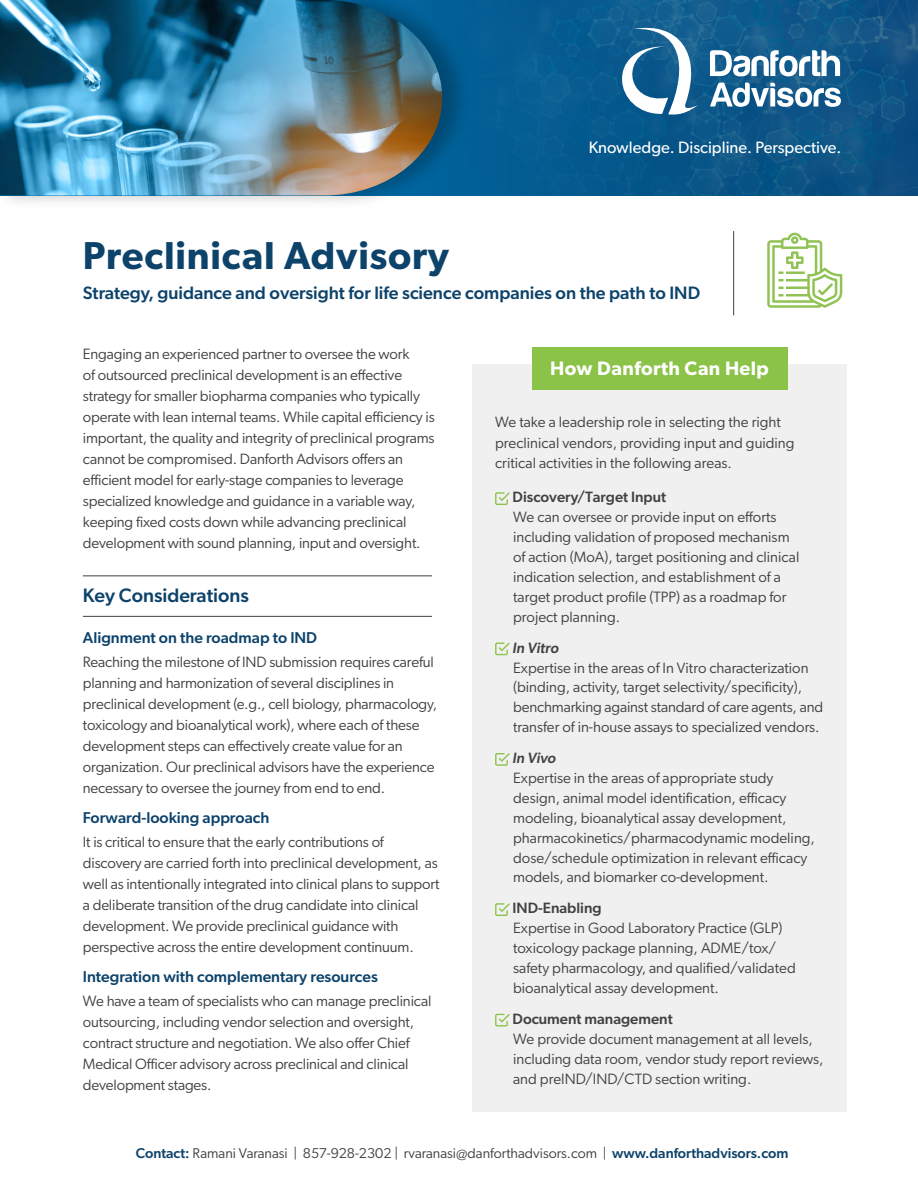
<style>
.page{position:relative;width:918px;height:1188px;background:#fff}
.page>*{position:absolute;margin:0;border:0;box-sizing:border-box;transform-origin:0 0}
.t1{font:600 39px "Gibson";letter-spacing:.02em;color:#0d436b}
.Paragraph_Heading{font:600 19.5px "Gibson";letter-spacing:.02em;color:#fff}
.Bullets{font:500 19.5px "Gibson";color:#0d436b}
.t2{font:500 18px "Gibson";color:#0d436b}
.t3{font:16.5px "Gibson";color:#fff}
.Bullets-2{font:500 15.75px "Gibson";color:#0d436b}
.Bullets-3{font:15px/21px "Gibson";letter-spacing:-.01em;color:#414142}
.Bullets-4{font:14.25px "Gibson";color:#414142}
.s1{font-weight:500}
.s2{font-weight:500;font-style:italic}
.s3{font-weight:500;color:#0d436b}
</style>
<div class="page">
<img style="left:472px;top:0;width:446px;height:195px">
<svg style="left:613px;top:21px;width:90px;height:95px"></svg>
<svg style="left:710px;top:50px;width:130px;height:27px"></svg>
<svg style="left:710px;top:83px;width:131px;height:24px"></svg>
<div style="left:472px;top:364px;width:375px;height:748px;background:#f1f0f0"></div>
<hr style="left:733px;top:231px;width:1px;height:84px;background:#414142">
<hr style="left:83px;top:576px;width:349px;height:1px;background:#414142">
<hr style="left:83px;top:616px;width:349px;height:1px;background:#414142">
<div style="left:532px;top:347px;width:256px;height:43px;background:#8bc248"></div>
<svg style="left:495px;top:492px;width:15px;height:13px"></svg>
<svg style="left:495px;top:643px;width:15px;height:12px"></svg>
<svg style="left:495px;top:753px;width:15px;height:13px"></svg>
<svg style="left:495px;top:903px;width:15px;height:13px"></svg>
<svg style="left:495px;top:1014px;width:15px;height:12px"></svg>
<div style="left:0;top:0;width:472px;height:211px;background:#000;opacity:.25"></div>
<img style="left:0;top:0;width:442px;height:195px">
<svg style="left:767px;top:232px;width:75px;height:76px"></svg>
<p class="t3" style="left:589px;top:137px;width:254px">Knowledge. Discipline. Perspective.</p>
<p class="t1" style="left:83px;top:232px;width:368px">Preclinical Advisory</p>
<p class="t2" style="left:83px;top:282px;width:619px">Strategy, guidance and oversight for life science companies on the path to IND</p>
<p class="Bullets-3" style="left:83px;top:343px;width:353px">Engaging an experienced partner to oversee the work<br>of outsourced preclinical development is an effective strategy for smaller biopharma companies who typically operate with lean internal teams. While capital efficiency is important, the quality and integrity of preclinical programs cannot be compromised. Danforth Advisors offers an efficient model for early-stage companies to leverage specialized knowledge and guidance in a variable way, keeping fixed costs down while advancing preclinical development with sound planning, input and oversight.</p>
<p class="Bullets" style="left:83px;top:584px;width:168px">Key Considerations</p>
<p class="Bullets-2" style="left:83px;top:628px;width:236px">Alignment on the roadmap to IND</p>
<p class="Bullets-3" style="left:83px;top:652px;width:356px">Reaching the milestone of IND submission requires careful planning and harmonization of several disciplines in preclinical development (e.g., cell biology, pharmacology, toxicology and bioanalytical work), where each of these development steps can effectively create value for an organization. Our preclinical advisors have the experience necessary to oversee the journey from end to end.</p>
<p class="Bullets-2" style="left:83px;top:808px;width:188px">Forward-looking approach</p>
<p class="Bullets-3" style="left:83px;top:831px;width:358px">It is critical to ensure that the early contributions of discovery are carried forth into preclinical development, as well as intentionally integrated into clinical plans to support a deliberate transition of the drug candidate into clinical development. We provide preclinical guidance with perspective across the entire development continuum.</p>
<p class="Bullets-2" style="left:83px;top:967px;width:296px">Integration with complementary resources</p>
<p class="Bullets-3" style="left:83px;top:990px;width:350px">We have a team of specialists who can manage preclinical outsourcing, including vendor selection and oversight, contract structure and negotiation. We also offer Chief Medical Officer advisory across preclinical and clinical development stages.</p>
<p class="Paragraph_Heading" style="left:550px;top:357px;width:220px">How Danforth Can Help</p>
<p class="Bullets-3" style="left:495px;top:412px;width:301px;line-height:20.2px">We take a leadership role in selecting the right preclinical vendors, providing input and guiding critical activities in the following areas.</p>
<p class="Bullets-3" style="left:513px;top:487px;width:288px;line-height:19.8px"><span class="s1">Discovery/Target Input<br></span>We can oversee or provide input on efforts including validation of proposed mechanism of action (MoA), target positioning and clinical indication selection, and establishment of a target product profile (TPP) as a roadmap for project planning.</p>
<p class="Bullets-3" style="left:513px;top:637px;width:312px;line-height:19.8px"><span class="s2">In Vitro<br></span>Expertise in the areas of In Vitro characterization (binding, activity, target selectivity/specificity), benchmarking against standard of care agents, and transfer of in-house assays to specialized vendors.</p>
<p class="Bullets-3" style="left:513px;top:748px;width:304px;line-height:19.8px"><span class="s2">In Vivo<br></span>Expertise in the areas of appropriate study design, animal model identification, efficacy modeling, bioanalytical assay development, pharmacokinetics/pharmacodynamic modeling, dose/schedule optimization in relevant efficacy models, and biomarker co-development.</p>
<p class="Bullets-3" style="left:513px;top:898px;width:285px;line-height:19.8px"><span class="s1">IND-Enabling<br></span>Expertise in Good Laboratory Practice (GLP) toxicology package planning, ADME/tox/ safety pharmacology, and qualified/validated bioanalytical assay development.</p>
<p class="Bullets-3" style="left:513px;top:1009px;width:313px;line-height:19.8px"><span class="s1">Document management<br></span>We provide document management at all levels, including data room, vendor study report reviews, and preIND/IND/CTD section writing.</p>
<p class="Bullets-4" style="left:136px;top:1144px;width:654px"><span class="s3">Contact:</span> Ramani Varanasi | 857-928-2302 | rvaranasi@danforthadvisors.com | <span class="s3">www.danforthadvisors.com</span></p>
</div>
